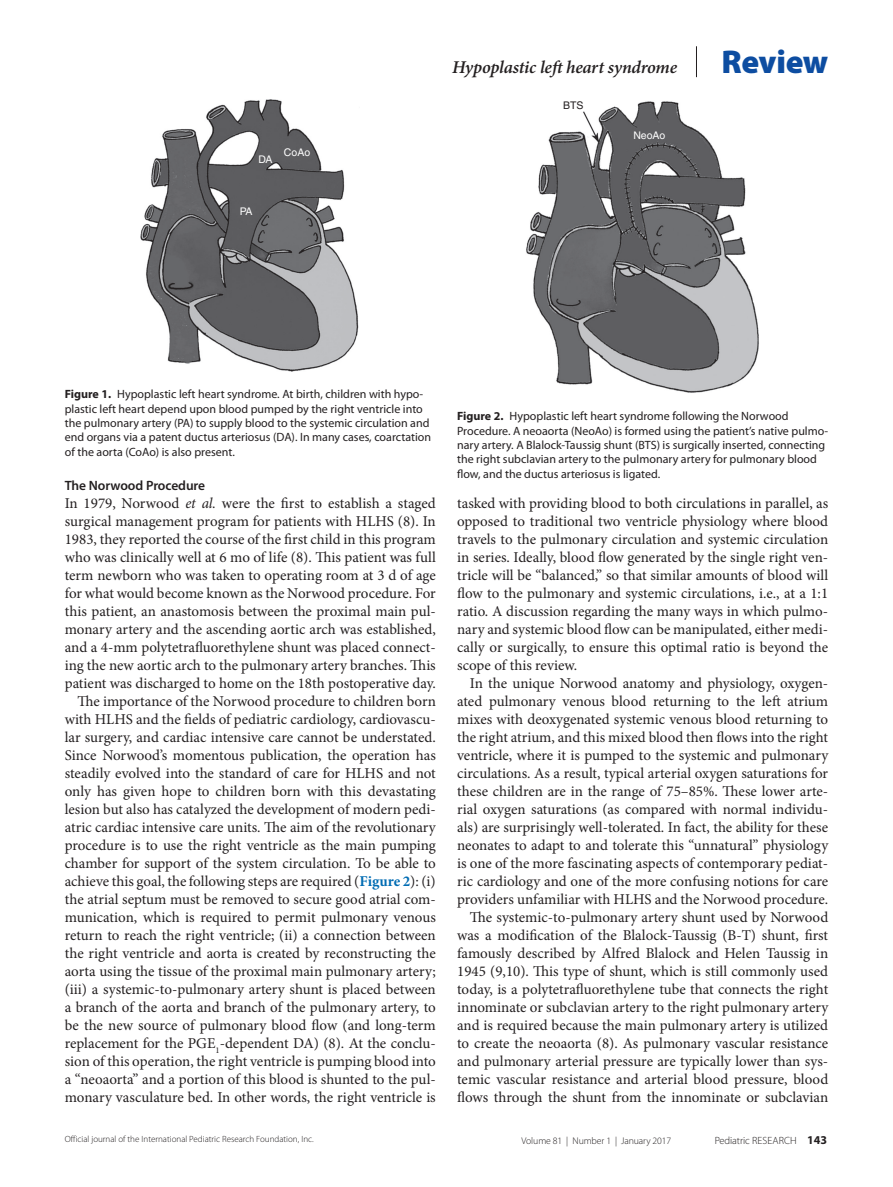
<style>
.page{position:relative;width:893px;height:1187px;background:#fff}
.page>*{position:absolute;margin:0;border:0;box-sizing:border-box;transform-origin:0 0}
.t1{font:900 33px "Myriad Pro";letter-spacing:-.01em;color:#0d4da1}
.t2{font:italic 600 18px "Minion Pro";letter-spacing:-.015em;color:#231f20}
.t3{font:15px/18px "Minion Pro";color:#231f20;text-align:right}
.t4{font:600 13.5px "Myriad Pro";letter-spacing:-.005em;color:#231f20}
.t5{font:12px/14.4px "Myriad Pro";color:#231f20}
.t6{font:300 10.5px "Myriad Pro";letter-spacing:-.005em;color:#231f20}
.t7{font:10.5px "Helvetica";color:#fff}
.t8{font:10.5px "Helvetica";color:#231f20}
.t9{font:300 9.75px "Myriad Pro";letter-spacing:-.01em;color:#231f20}
.t10{font:300 9px "Myriad Pro";color:#231f20}
.s1{font-weight:700}
.s2{font-style:italic}
.s3{font-weight:700;color:#006cb3}
.s4{font-weight:700;font-size:12px}
</style>
<div class="page">
<hr style="left:696px;top:46px;width:1px;height:31px;background:#231f20">
<img style="left:141px;top:99px;width:218px;height:272px">
<img style="left:526px;top:101px;width:233px;height:292px">
<p class="t2" style="left:452px;top:55px;width:227px">Hypoplastic left heart syndrome</p>
<h1 class="t1" style="left:721px;top:44px;width:108px">Review</h1>
<p class="t7" style="left:258px;top:153px;width:16px">DA</p>
<p class="t7" style="left:284px;top:146px;width:28px">CoAo</p>
<p class="t7" style="left:240px;top:205px;width:14px">PA</p>
<p class="t8" style="left:563px;top:99px;width:22px">BTS</p>
<p class="t7" style="left:633px;top:129px;width:34px">NeoAo</p>
<p class="t5" style="left:65px;top:387px;width:368px"><span class="s1">Figure 1.</span> Hypoplastic left heart syndrome. At birth, children with hypo&shy;plastic left heart depend upon blood pumped by the right ventricle into the pulmonary artery (PA) to supply blood to the systemic circulation and end organs via a patent ductus arteriosus (DA). In many cases, coarctation of the aorta (CoAo) is also present.</p>
<p class="t5" style="left:457px;top:409px;width:373px"><span class="s1">Figure 2.</span> Hypoplastic left heart syndrome following the Norwood Procedure. A neoaorta (NeoAo) is formed using the patient’s native pulmo&shy;nary artery. A Blalock-Taussig shunt (BTS) is surgically inserted, connecting the right subclavian artery to the pulmonary artery for pulmonary blood flow, and the ductus arteriosus is ligated.</p>
<p class="t4" style="left:65px;top:476px;width:142px">The Norwood Procedure</p>
<p class="t3" style="left:65px;top:494px;width:373px">In 1979, Norwood <span class="s2">et al.</span> were the first to establish a staged surgical management program for patients with HLHS (8). In 1983, they reported the course of the first child in this program who was clinically well at 6 mo of life (8). This patient was full term newborn who was taken to operating room at 3 d of age for what would become known as the Norwood procedure. For this patient, an anastomosis between the proximal main pul&shy;monary artery and the ascending aortic arch was established, and a 4-mm polytetrafluorethylene shunt was placed connect&shy;ing the new aortic arch to the pulmonary artery branches. This patient was discharged to home on the 18th postoperative day.<br>The importance of the Norwood procedure to children born with HLHS and the fields of pediatric cardiology, cardiovascu&shy;lar surgery, and cardiac intensive care cannot be understated.<br>Since Norwood’s momentous publication, the operation has steadily evolved into the standard of care for HLHS and not only has given hope to children born with this devastating lesion but also has catalyzed the development of modern pedi&shy;atric cardiac intensive care units. The aim of the revolutionary procedure is to use the right ventricle as the main pumping chamber for support of the system circulation. To be able to achieve this goal, the following steps are required (<span class="s3">Figure 2</span>): (i) the atrial septum must be removed to secure good atrial com&shy;munication, which is required to permit pulmonary venous return to reach the right ventricle; (ii) a connection between the right ventricle and aorta is created by reconstructing the aorta using the tissue of the proximal main pulmonary artery; (iii) a systemic-to-pulmonary artery shunt is placed between a branch of the aorta and branch of the pulmonary artery, to be the new source of pulmonary blood flow (and long-term replacement for the PGE<sub>1</sub>-dependent DA) (8). At the conclu&shy;sion of this operation, the right ventricle is pumping blood into a “neoaorta” and a portion of this blood is shunted to the pul&shy;monary vasculature bed. In other words, the right ventricle is</p>
<p class="t3" style="left:457px;top:494px;width:373px;text-align:justify">tasked with providing blood to both circulations in parallel, as opposed to traditional two ventricle physiology where blood travels to the pulmonary circulation and systemic circulation in series. Ideally, blood flow generated by the single right ven&shy;tricle will be “balanced,” so that similar amounts of blood will flow to the pulmonary and systemic circulations, i.e., at a 1:1 ratio. A discussion regarding the many ways in which pulmo&shy;nary and systemic blood flow can be manipulated, either medi&shy;cally or surgically, to ensure this optimal ratio is beyond the scope of this review.</p>
<p class="t3" style="left:457px;top:674px;width:373px">In the unique Norwood anatomy and physiology, oxygen&shy;ated pulmonary venous blood returning to the left atrium mixes with deoxygenated systemic venous blood returning to the right atrium, and this mixed blood then flows into the right ventricle, where it is pumped to the systemic and pulmonary circulations. As a result, typical arterial oxygen saturations for these children are in the range of 75–85%. These lower arte&shy;rial oxygen saturations (as compared with normal individu&shy;als) are surprisingly well-tolerated. In fact, the ability for these neonates to adapt to and tolerate this “unnatural” physiology is one of the more fascinating aspects of contemporary pediat&shy;ric cardiology and one of the more confusing notions for care providers unfamiliar with HLHS and the Norwood procedure.<br>The systemic-to-pulmonary artery shunt used by Norwood was a modification of the Blalock-Taussig (B-T) shunt, first famously described by Alfred Blalock and Helen Taussig in 1945 (9,10). This type of shunt, which is still commonly used today, is a polytetrafluorethylene tube that connects the right innominate or subclavian artery to the right pulmonary artery and is required because the main pulmonary artery is utilized to create the neoaorta (8). As pulmonary vascular resistance and pulmonary arterial pressure are typically lower than sys&shy;temic vascular resistance and arterial blood pressure, blood flows through the shunt from the innominate or subclavian</p>
<p class="t10" style="left:65px;top:1134px;width:250px">Official journal of the International Pediatric Research Foundation, Inc.</p>
<p class="t9" style="left:521px;top:1135px;width:151px">Volume 81 | Number 1 | January 2017</p>
<p class="t6" style="left:715px;top:1135px;width:114px">Pediatric Research <span class="s4">143</span></p>
</div>
